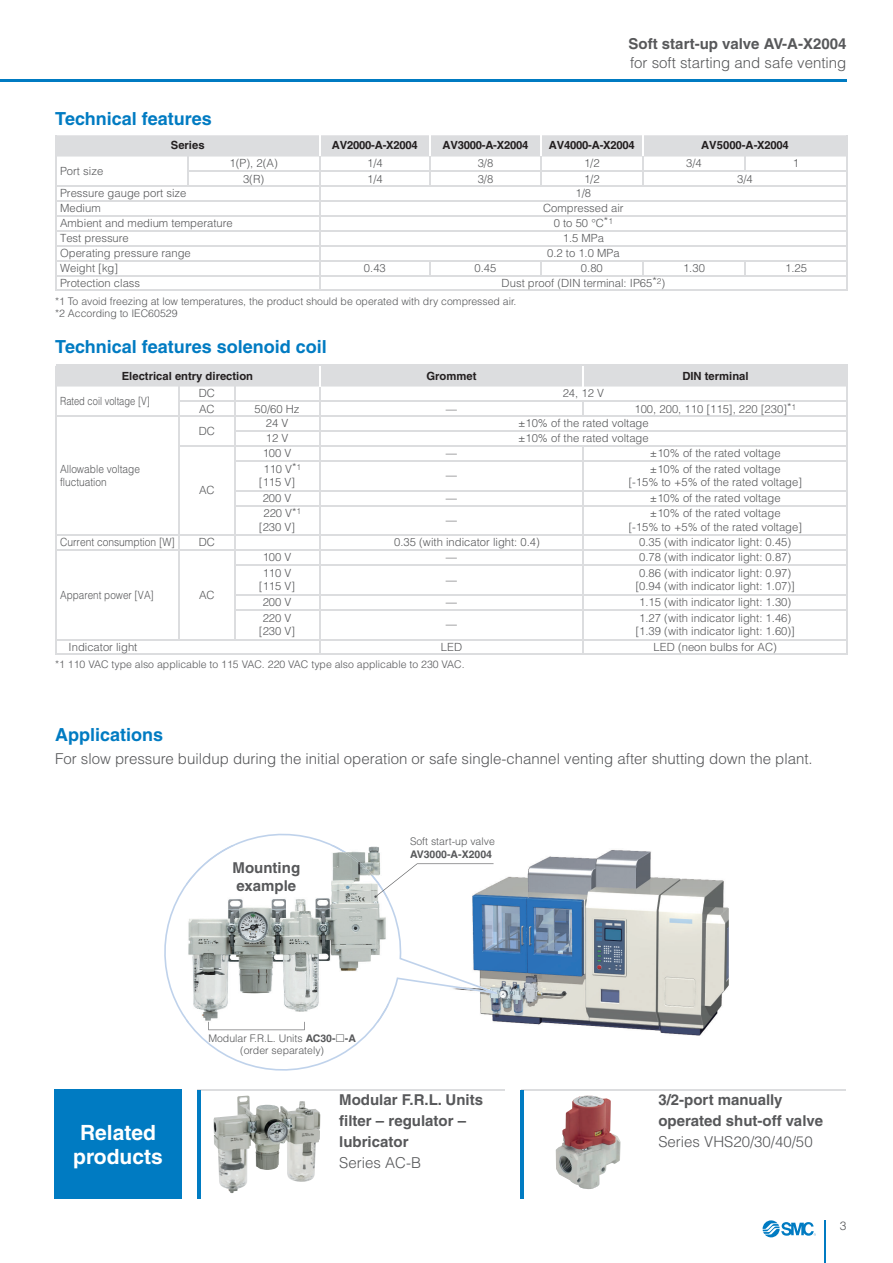
<style>
.page{position:relative;width:893px;height:1263px;background:#fff}
.page>*{position:absolute;margin:0;border:0;box-sizing:border-box;transform-origin:0 0}
.t1{font:700 21px/24px "Helvetica";color:#fff;text-align:center}
.t2{font:700 18px "Helvetica";color:#007bc2}
.t3{font:300 15px "Helvetica";color:#57585a}
.t4{font:700 15px/21px "Helvetica";color:#57585a}
.t5{font:300 12px "Helvetica";color:#57585a}
.t6{font:300 11.25px/13.5px "Helvetica";color:#57585a;text-align:center}
.t7{font:700 11.25px "Helvetica";color:#231f20}
.t8{font:700 11.25px "Helvetica";letter-spacing:-.02em;color:#231f20}
.t9{font:300 11.25px/13.5px "Helvetica";color:#57585a;scale:.9 1}
.t10{font:300 11.25px "Helvetica";color:#57585a;scale:.91 1}
.t11{font:300 11.25px "Helvetica";color:#57585a;scale:.83 1}
.t12{font:300 11.25px "Helvetica";color:#57585a;scale:.88 1}
.t13{font:300 10.5px/12px "Helvetica";color:#57585a}
.t14{font:700 10.5px "Helvetica";color:#57585a}
.s1{font-weight:700}
</style>
<div class="page">
<svg style="left:762px;top:1220px;width:53px;height:17px"></svg>
<hr style="left:824px;top:1220px;width:1px;height:43px;background:#007bc2">
<hr style="left:0;top:79px;width:846px;height:3px;background:#007bc2">
<svg style="left:55px;top:135px;width:792px;height:155px"></svg>
<hr style="left:55px;top:290px;width:792px;height:1px;background:#dcdddf">
<hr style="left:55px;top:654px;width:792px;height:1px;background:#dcdddf">
<svg style="left:55px;top:365px;width:792px;height:289px"></svg>
<hr style="left:582px;top:366px;width:2px;height:21px;background:#fff">
<img style="left:497px;top:850px;width:231px;height:186px">
<svg style="left:164px;top:833px;width:333px;height:238px"></svg>
<img style="left:186px;top:845px;width:202px;height:178px">
<svg style="left:208px;top:1022px;width:96px;height:8px"></svg>
<svg style="left:374px;top:863px;width:119px;height:35px"></svg>
<div style="left:54px;top:1090px;width:128px;height:109px;background:#007bc2"></div>
<hr style="left:197px;top:1089px;width:308px;height:1px;background:#dcdddf">
<hr style="left:520px;top:1089px;width:325px;height:1px;background:#dcdddf">
<hr style="left:197px;top:1090px;width:3px;height:109px;background:#007bc2">
<hr style="left:520px;top:1090px;width:3px;height:109px;background:#007bc2">
<img style="left:213px;top:1096px;width:107px;height:97px">
<img style="left:555px;top:1096px;width:65px;height:93px">
<svg style="left:336px;top:1035px;width:8px;height:7px"></svg>
<h3 class="t4" style="left:628px;top:35px;width:219px">Soft start-up valve AV-A-X2004</h3>
<h3 class="t3" style="left:630px;top:55px;width:218px">for soft starting and safe venting</h3>
<h2 class="t2" style="left:55px;top:112px;width:158px">Technical features</h2>
<p class="t7" style="left:171px;top:141px;width:35px">Series</p>
<p class="t8" style="left:332px;top:141px;width:87px">AV2000-A-X2004</p>
<p class="t8" style="left:442px;top:141px;width:87px">AV3000-A-X2004</p>
<p class="t8" style="left:549px;top:141px;width:87px">AV4000-A-X2004</p>
<p class="t7" style="left:701px;top:141px;width:89px">AV5000-A-X2004</p>
<p class="t6" style="left:60px;top:164px;width:45px">Port size</p>
<p class="t6" style="left:229px;top:157px;width:50px">1(P), 2(A)</p>
<p class="t6" style="left:367px;top:157px;width:17px">1/4</p>
<p class="t6" style="left:477px;top:157px;width:17px">3/8</p>
<p class="t6" style="left:584px;top:157px;width:17px">1/2</p>
<p class="t6" style="left:686px;top:157px;width:17px">3/4</p>
<p class="t6" style="left:793px;top:157px;width:8px">1</p>
<p class="t6" style="left:243px;top:172px;width:23px">3(R)</p>
<p class="t6" style="left:367px;top:172px;width:17px">1/4</p>
<p class="t6" style="left:477px;top:172px;width:17px">3/8</p>
<p class="t6" style="left:584px;top:172px;width:17px">1/2</p>
<p class="t6" style="left:737px;top:172px;width:17px">3/4</p>
<p class="t6" style="left:60px;top:187px;width:128px">Pressure gauge port size</p>
<p class="t6" style="left:575px;top:187px;width:17px">1/8</p>
<p class="t6" style="left:60px;top:202px;width:42px">Medium</p>
<p class="t6" style="left:543px;top:202px;width:82px">Compressed air</p>
<p class="t6" style="left:60px;top:217px;width:174px">Ambient and medium temperature</p>
<p class="t6" style="left:554px;top:217px;width:61px">0 to 50 °C*<sup>1</sup></p>
<p class="t6" style="left:60px;top:232px;width:70px">Test pressure</p>
<p class="t6" style="left:562px;top:232px;width:43px">1.5 MPa</p>
<p class="t6" style="left:60px;top:247px;width:132px">Operating pressure range</p>
<p class="t6" style="left:547px;top:247px;width:74px">0.2 to 1.0 MPa</p>
<p class="t6" style="left:60px;top:261px;width:60px">Weight [kg]</p>
<p class="t6" style="left:364px;top:261px;width:23px">0.43</p>
<p class="t6" style="left:474px;top:261px;width:23px">0.45</p>
<p class="t6" style="left:581px;top:261px;width:23px">0.80</p>
<p class="t6" style="left:683px;top:261px;width:23px">1.30</p>
<p class="t6" style="left:785px;top:261px;width:23px">1.25</p>
<p class="t6" style="left:60px;top:276px;width:82px">Protection class</p>
<p class="t6" style="left:501px;top:276px;width:165px">Dust proof (DIN terminal: IP65*<sup>2</sup>)</p>
<p class="t13" style="left:55px;top:296px;width:463px">*1 To avoid freezing at low temperatures, the product should be operated with dry compressed air. *2 According to IEC60529</p>
<h2 class="t2" style="left:55px;top:340px;width:273px">Technical features solenoid coil</h2>
<p class="t7" style="left:122px;top:372px;width:133px">Electrical entry direction</p>
<p class="t7" style="left:426px;top:372px;width:52px">Grommet</p>
<p class="t7" style="left:682px;top:372px;width:68px">DIN terminal</p>
<p class="t11" style="left:60px;top:395px;width:110px">Rated coil voltage [V]</p>
<p class="t6" style="left:199px;top:387px;width:18px">DC</p>
<p class="t6" style="left:562px;top:387px;width:43px">24, 12 V</p>
<p class="t6" style="left:199px;top:402px;width:17px">AC</p>
<p class="t6" style="left:254px;top:402px;width:47px">50/60 Hz</p>
<p class="t6" style="left:446px;top:402px;width:13px">—</p>
<p class="t6" style="left:634px;top:402px;width:163px">100, 200, 110 [115], 220 [230]*<sup>1</sup></p>
<p class="t9" style="left:60px;top:462px;width:90px">Allowable voltage fluctuation</p>
<p class="t6" style="left:199px;top:424px;width:18px">DC</p>
<p class="t6" style="left:199px;top:484px;width:17px">AC</p>
<p class="t6" style="left:266px;top:417px;width:24px">24 V</p>
<p class="t6" style="left:518px;top:417px;width:132px">±10% of the rated voltage</p>
<p class="t6" style="left:266px;top:432px;width:24px">12 V</p>
<p class="t6" style="left:518px;top:432px;width:132px">±10% of the rated voltage</p>
<p class="t6" style="left:263px;top:447px;width:30px">100 V</p>
<p class="t6" style="left:446px;top:447px;width:13px">—</p>
<p class="t6" style="left:650px;top:447px;width:132px">±10% of the rated voltage</p>
<p class="t6" style="left:259px;top:462px;width:44px">110 V*<sup>1 </sup>[115 V]</p>
<p class="t6" style="left:446px;top:469px;width:13px">—</p>
<p class="t6" style="left:628px;top:462px;width:175px">±10% of the rated voltage<br>[-15% to +5% of the rated voltage]</p>
<p class="t6" style="left:263px;top:491px;width:30px">200 V</p>
<p class="t6" style="left:446px;top:491px;width:13px">—</p>
<p class="t6" style="left:650px;top:491px;width:132px">±10% of the rated voltage</p>
<p class="t6" style="left:259px;top:507px;width:44px">220 V*<sup>1 </sup>[230 V]</p>
<p class="t6" style="left:446px;top:514px;width:13px">—</p>
<p class="t6" style="left:628px;top:507px;width:175px">±10% of the rated voltage<br>[-15% to +5% of the rated voltage]</p>
<p class="t10" style="left:60px;top:537px;width:128px">Current consumption [W]</p>
<p class="t6" style="left:199px;top:536px;width:18px">DC</p>
<p class="t6" style="left:394px;top:536px;width:147px">0.35 (with indicator light: 0.4)</p>
<p class="t6" style="left:639px;top:536px;width:153px">0.35 (with indicator light: 0.45)</p>
<p class="t12" style="left:60px;top:589px;width:108px">Apparent power [VA]</p>
<p class="t6" style="left:199px;top:588px;width:17px">AC</p>
<p class="t6" style="left:263px;top:551px;width:30px">100 V</p>
<p class="t6" style="left:446px;top:551px;width:13px">—</p>
<p class="t6" style="left:639px;top:551px;width:153px">0.78 (with indicator light: 0.87)</p>
<p class="t6" style="left:259px;top:566px;width:38px">110 V [115 V]</p>
<p class="t6" style="left:446px;top:573px;width:13px">—</p>
<p class="t6" style="left:635px;top:566px;width:161px">0.86 (with indicator light: 0.97) [0.94 (with indicator light: 1.07)]</p>
<p class="t6" style="left:263px;top:596px;width:30px">200 V</p>
<p class="t6" style="left:446px;top:596px;width:13px">—</p>
<p class="t6" style="left:639px;top:596px;width:153px">1.15 (with indicator light: 1.30)</p>
<p class="t6" style="left:259px;top:611px;width:38px">220 V [230 V]</p>
<p class="t6" style="left:446px;top:618px;width:13px">—</p>
<p class="t6" style="left:635px;top:611px;width:161px">1.27 (with indicator light: 1.46) [1.39 (with indicator light: 1.60)]</p>
<p class="t6" style="left:69px;top:640px;width:70px">Indicator light</p>
<p class="t6" style="left:441px;top:640px;width:23px">LED</p>
<p class="t6" style="left:653px;top:640px;width:125px">LED (neon bulbs for AC)</p>
<p class="t13" style="left:55px;top:658px;width:411px">*1 110 VAC type also applicable to 115 VAC. 220 VAC type also applicable to 230 VAC.</p>
<h2 class="t2" style="left:55px;top:728px;width:110px">Applications</h2>
<h3 class="t3" style="left:55px;top:751px;width:759px">For slow pressure buildup during the initial operation or safe single-channel venting after shutting down the plant.</h3>
<h3 class="t4" style="left:233px;top:860px;width:69px;line-height:18px">Mounting example</h3>
<p class="t13" style="left:410px;top:836px;width:86px">Soft start-up valve</p>
<p class="t14" style="left:410px;top:851px;width:84px">AV3000-A-X2004</p>
<h1 class="t1" style="left:73px;top:1123px;width:91px">Related products</h1>
<p class="t13" style="left:208px;top:1033px;width:149px;text-align:center">Modular F.R.L. Units <span class="s1">AC30- -A </span>(order separately)</p>
<h3 class="t4" style="left:339px;top:1091px;width:145px">Modular F.R.L. Units filter – regulator – lubricator</h3>
<h3 class="t3" style="left:339px;top:1155px;width:83px">Series AC-B</h3>
<h3 class="t4" style="left:658px;top:1091px;width:166px">3/2-port manually operated shut-off valve</h3>
<h3 class="t3" style="left:658px;top:1134px;width:156px">Series VHS20/30/40/50</h3>
<p class="t5" style="left:839px;top:1219px;width:8px">3</p>
</div>
